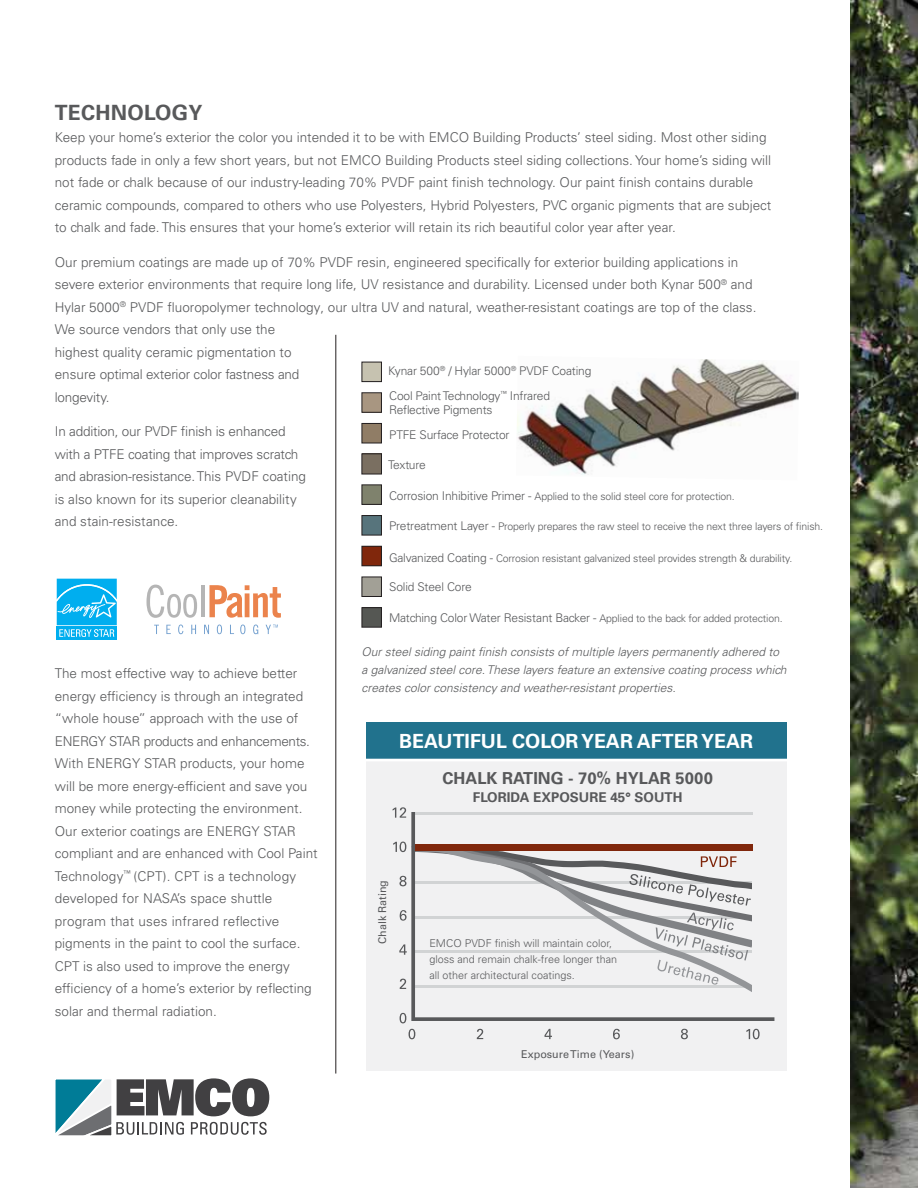
<style>
.page{position:relative;width:918px;height:1188px;background:#fff}
.page>*{position:absolute;margin:0;border:0;box-sizing:border-box;transform-origin:0 0}
.t1{font:700 21px "Univers LT Std";letter-spacing:.015em;color:#58595b}
.t2{font:700 19.5px "Univers LT Std";color:#fff}
.t3{font:700 16.5px "Univers LT Std";color:#58595b}
.t4{font:300 13.5px/22.5px "Univers LT Std";color:#58595b}
.t5{font:700 13.5px "Univers LT Std";color:#58595b}
.t6{font:italic 300 12px/18px "Univers LT Std";color:#58595b}
.t7{font:300 12px/14.4px "Univers LT Std";letter-spacing:-.015em;color:#58595b}
.t8{font:300 10.8px/16.2px "Univers LT Std";color:#58595b}
.t9{font:10.8px "Univers LT Std";color:#58595b}
.t10{font:300 10.5px "Univers LT Std";letter-spacing:-.015em;color:#58595b}
.s1{font-size:12px}
</style>
<div class="page">
<div style="left:366px;top:756px;width:421px;height:315px;background:#f1f1f2"></div>
<div style="left:366px;top:723px;width:421px;height:36px;background:#21728d"></div>
<hr style="left:344px;top:759px;width:465px;height:2px;background:#fff">
<svg style="left:393px;top:807px;width:13px;height:11px"></svg>
<svg style="left:400px;top:1013px;width:6px;height:10px"></svg>
<svg style="left:409px;top:1029px;width:6px;height:10px"></svg>
<svg style="left:477px;top:1029px;width:6px;height:10px"></svg>
<svg style="left:545px;top:1029px;width:7px;height:10px"></svg>
<svg style="left:613px;top:1029px;width:7px;height:10px"></svg>
<svg style="left:681px;top:1029px;width:7px;height:10px"></svg>
<svg style="left:746px;top:1029px;width:14px;height:10px"></svg>
<svg style="left:393px;top:842px;width:14px;height:147px"></svg>
<img style="left:850px;top:0;width:68px;height:1188px">
<svg style="left:147px;top:585px;width:50px;height:33px"></svg>
<hr style="left:201px;top:585px;width:3px;height:32px;background:#b5b5b5">
<svg style="left:154px;top:625px;width:5px;height:9px"></svg>
<svg style="left:166px;top:625px;width:5px;height:9px"></svg>
<svg style="left:178px;top:625px;width:5px;height:9px"></svg>
<svg style="left:191px;top:625px;width:5px;height:9px"></svg>
<svg style="left:204px;top:625px;width:5px;height:9px"></svg>
<svg style="left:217px;top:625px;width:5px;height:9px"></svg>
<svg style="left:230px;top:625px;width:4px;height:9px"></svg>
<svg style="left:240px;top:625px;width:5px;height:9px"></svg>
<svg style="left:253px;top:625px;width:5px;height:9px"></svg>
<svg style="left:266px;top:625px;width:12px;height:9px"></svg>
<svg style="left:209px;top:585px;width:72px;height:33px"></svg>
<svg style="left:56px;top:578px;width:61px;height:62px;background:#2cbbf1"></svg>
<svg style="left:55px;top:1078px;width:214px;height:58px"></svg>
<img style="left:517px;top:359px;width:282px;height:116px">
<div style="left:362px;top:362px;width:19px;height:20px;background:#c6c2b0"></div>
<div style="left:362px;top:362px;width:20px;height:20px;border:1px solid #231f20"></div>
<div style="left:362px;top:393px;width:19px;height:19px;background:#a89681"></div>
<div style="left:362px;top:392px;width:20px;height:21px;border:1px solid #231f20"></div>
<div style="left:362px;top:423px;width:19px;height:20px;background:#907d66"></div>
<div style="left:362px;top:423px;width:20px;height:20px;border:1px solid #231f20"></div>
<div style="left:362px;top:516px;width:19px;height:19px;background:#57747c"></div>
<div style="left:362px;top:515px;width:20px;height:20px;border:1px solid #231f20"></div>
<div style="left:362px;top:485px;width:19px;height:19px;background:#7f826d"></div>
<div style="left:362px;top:484px;width:20px;height:21px;border:1px solid #231f20"></div>
<div style="left:362px;top:454px;width:20px;height:20px;background:#7a6f61"></div>
<div style="left:362px;top:453px;width:20px;height:21px;border:1px solid #231f20"></div>
<div style="left:362px;top:608px;width:19px;height:19px;background:#555753"></div>
<div style="left:362px;top:607px;width:20px;height:21px;border:1px solid #231f20"></div>
<div style="left:362px;top:546px;width:19px;height:20px;background:#80270c"></div>
<div style="left:362px;top:546px;width:20px;height:20px;border:1px solid #231f20"></div>
<div style="left:362px;top:577px;width:19px;height:19px;background:#a2a096"></div>
<div style="left:362px;top:577px;width:20px;height:20px;border:1px solid #231f20"></div>
<hr style="left:335px;top:335px;width:1px;height:739px;background:#231f20">
<svg style="left:411px;top:812px;width:363px;height:209px"></svg>
<h1 class="t1" style="left:55px;top:100px;width:57px">TECHNO</h1>
<h1 class="t1" style="left:144px;top:100px;width:60px">LOGY</h1>
<p class="t4" style="left:55px;top:126px;width:718px">Keep your home’s exterior the color you intended it to be with E MCO Building Products’ steel siding. Most other siding products fade in only a few short years, but not E MCO Building Products steel siding collections. Your home’s siding will not fade or chalk because of our industry-leading 70% PVDF</p>
<p class="t4" style="left:55px;top:171px;width:718px;text-indent:364px">paint finish technology. Our paint finish contains durable ceramic compounds, compared to others who use Polyesters, Hybrid Polyesters, PVC organic pigments that are subject to chalk and fade. This ensures that your home’s exterior will retain its rich beautiful color year after year.</p>
<p class="t4" style="left:55px;top:251px;width:283px">Our premium coatings are made up of 70% PVDF</p>
<p class="t4" style="left:55px;top:251px;width:699px;text-indent:302px">resin, engineered specifically for exterior building applications in severe exterior environments that require long life, UV resistance and durability. Licensed under both Kynar 500<sup>®</sup> and<br>Hylar 5000<sup>®</sup> PVDF</p>
<p class="t4" style="left:55px;top:296px;width:703px;text-indent:113px">fluoropolymer technology, our ultra UV and natural, weather-resistant coatings are top of the class.<br>We source vendors that only use the<br>highest quality ceramic pigmentation to<br>ensure optimal exterior color fastness and<br>longevity.</p>
<p class="t4" style="left:55px;top:420px;width:107px">I n addition, our PVDF</p>
<p class="t4" style="left:181px;top:420px;width:106px">finish is enhanced</p>
<p class="t4" style="left:55px;top:443px;width:56px">with a PTFE</p>
<p class="t7" style="left:388px;top:363px;width:147px">Kynar 500<sup>®</sup> / Hylar 5000<sup>®</sup> PVDF</p>
<p class="t7" style="left:552px;top:363px;width:41px">Coating</p>
<p class="t7" style="left:389px;top:388px;width:162px">Cool Paint Technology<sup>™</sup> I nfrared<br>Reflective Pigments</p>
<p class="t7" style="left:389px;top:427px;width:15px">PTFE</p>
<p class="t7" style="left:420px;top:427px;width:91px">Surface Protector</p>
<p class="t7" style="left:388px;top:458px;width:39px">Texture</p>
<p class="t4" style="left:55px;top:443px;width:245px;text-indent:73px">coating that improves scratch and abrasion-resistance. This PVDF</p>
<p class="t4" style="left:55px;top:465px;width:253px;text-indent:208px">coating is also known for its superior cleanability and stain-resistance.</p>
<p class="t10" style="left:389px;top:490px;width:347px"><span class="s1">Corrosion I nhibitive Primer -</span> Applied to the solid steel core for protection.</p>
<p class="t10" style="left:389px;top:520px;width:435px"><span class="s1">Pretreatment Layer -</span> Properly prepares the raw steel to receive the next three layers of finish.</p>
<p class="t10" style="left:389px;top:552px;width:405px"><span class="s1">Galvanized Coating -</span> Corrosion resistant galvanized steel provides strength &amp; durability.</p>
<p class="t7" style="left:389px;top:580px;width:84px">Solid Steel Core</p>
<p class="t4" style="left:55px;top:662px;width:250px">The most effective way to achieve better energy efficiency is through an integrated “whole house” approach with the use of<br>ENERG</p>
<p class="t4" style="left:98px;top:730px;width:20px">Y STAR</p>
<p class="t4" style="left:144px;top:730px;width:168px">products and enhancements.</p>
<p class="t4" style="left:55px;top:752px;width:42px">With ENERG</p>
<p class="t4" style="left:132px;top:752px;width:21px">Y STAR</p>
<p class="t4" style="left:55px;top:752px;width:254px;text-indent:125px">products, your home will be more energy-efficient and save you money while protecting the environment.<br>Our exterior coatings are ENERG</p>
<p class="t4" style="left:55px;top:820px;width:264px;text-indent:197px">Y STAR compliant and are enhanced with Cool Paint<br>Technology<sup>™</sup> (CPT). CPT is a technology developed for NASA</p>
<p class="t4" style="left:55px;top:887px;width:259px;text-indent:122px">’s space shuttle program that uses infrared reflective pigments in the paint to cool the surface.<br>CPT is also used to improve the energy efficiency of a home’s exterior by reflecting solar and thermal radiation.</p>
<p class="t10" style="left:389px;top:612px;width:395px"><span class="s1">Matching Color Water Resistant Backer -</span> Applied to the back for added protection.</p>
<p class="t6" style="left:362px;top:643px;width:426px">Our steel siding paint finish consists of multiple layers permanently adhered to a galvanized steel core. These layers feature an extensive coating process which creates color consistency and weather-resistant properties.</p>
<h2 class="t2" style="left:399px;top:730px;width:355px">BEAUTIFUL COLOR YEAR AFTER YEAR</h2>
<p class="t9" style="left:376px;top:944px;width:65px;rotate:-90deg">Chalk Rating</p>
<p class="t3" style="left:443px;top:768px;width:197px">CHALK RATING - 70% HYLAR</p>
<p class="t3" style="left:676px;top:768px;width:39px">5000</p>
<p class="t5" style="left:473px;top:789px;width:209px">FLORIDA EXPOSURE 45° SO UTH</p>
<p class="t8" style="left:429px;top:935px;width:50px">EMCO PVDF</p>
<p class="t8" style="left:429px;top:935px;width:189px;text-indent:65px">finish will maintain color, gloss and remain chalk-free longer than all other architectural coatings.</p>
<p class="t9" style="left:521px;top:1048px;width:115px">Exposure Time (Years)</p>
</div>
